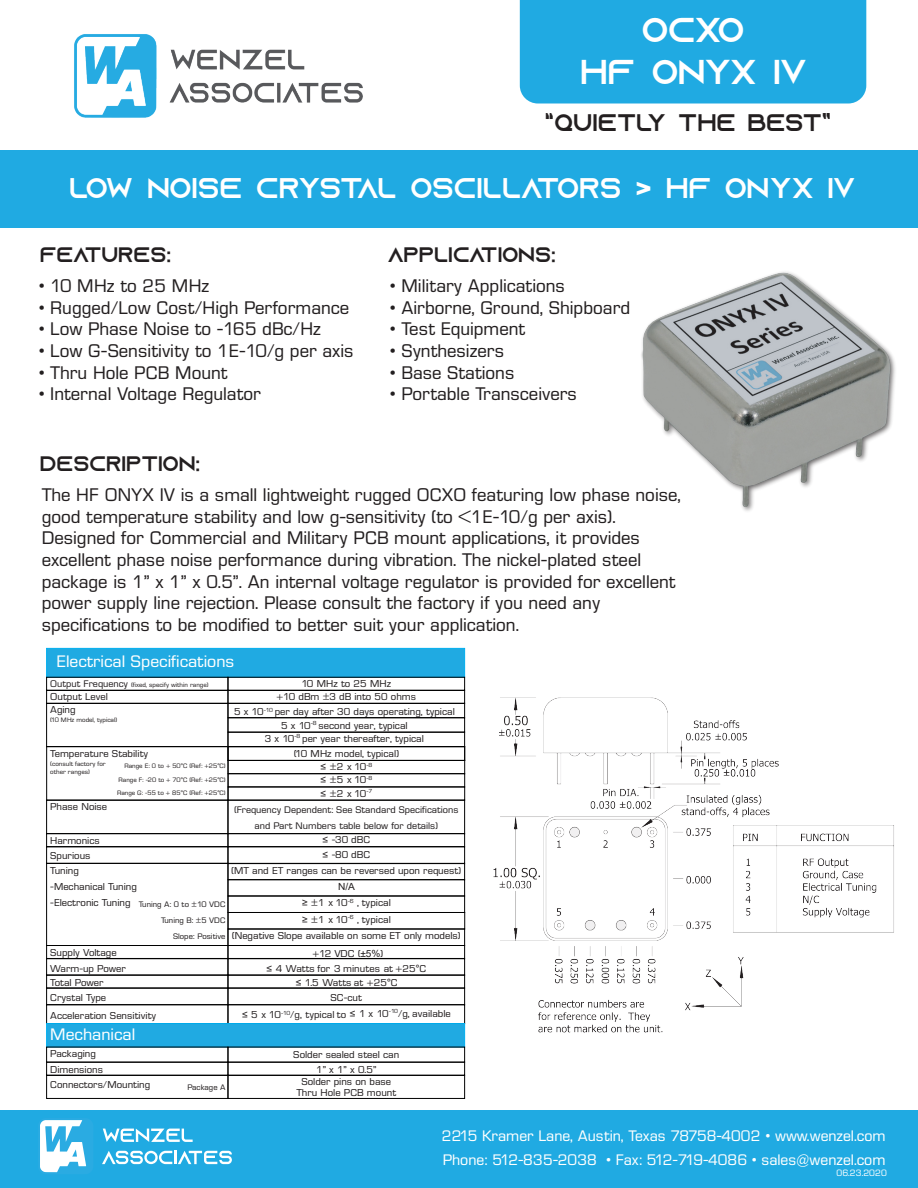
<style>
.page{position:relative;width:918px;height:1188px;background:#fff}
.page>*{position:absolute;margin:0;border:0;box-sizing:border-box;transform-origin:0 0}
.t1{font:34.5px/41.4px "Azonix";color:#fff;text-align:center}
.t2{font:28.5px "Azonix";color:#fff}
.t3{font:24px "Azonix";color:#231f20}
.t4{font:21px "Azonix";color:#231f20}
.t5{font:18px/21.6px "Eurostile BQ";color:#231f20}
.t6{font:16.35px "Eurostile BQ";color:#fff}
.t7{font:15px/24px "Eurostile BQ";color:#fff}
.t8{font:9.75px/16.4px "Eurostile BQ";color:#231f20}
.t9{font:9.75px "Arial";color:#231f20}
.t10{font:9.45px/15.6px "Eurostile BQ";color:#231f20;text-align:center}
.t11{font:9px "Eurostile BQ";color:#fff}
.t12{font:7.8px/15.6px "Eurostile BQ";color:#231f20;text-align:right}
.t13{font:6.3px/13.8px "Eurostile BQ";color:#231f20;text-align:right}
.s1{font-size:9.45px}
.s2{font-family:"Arial"}
</style>
<div class="page">
<img style="left:74px;top:34px;width:289px;height:84px">
<div style="left:0;top:150px;width:918px;height:78px;background:#20aae2"></div>
<div style="left:520px;top:0;width:346px;height:104px;background:#20aae2"></div>
<img style="left:493px;top:697px;width:401px;height:336px">
<img style="left:641px;top:272px;width:255px;height:239px">
<div style="left:0;top:1110px;width:918px;height:78px;background:#20aae2"></div>
<svg style="left:103px;top:1129px;width:90px;height:13px"></svg>
<svg style="left:102px;top:1151px;width:130px;height:13px"></svg>
<svg style="left:40px;top:1120px;width:47px;height:53px"></svg>
<div style="left:46px;top:648px;width:419px;height:29px;background:#20aae2;border:1px solid #00aeef"></div>
<div style="left:46px;top:800px;width:182px;height:34px;border:1px solid #000"></div>
<div style="left:228px;top:800px;width:237px;height:34px;border:1px solid #000"></div>
<div style="left:46px;top:863px;width:182px;height:83px;border:1px solid #000"></div>
<div style="left:46px;top:988px;width:182px;height:17px;border:1px solid #000"></div>
<div style="left:228px;top:988px;width:237px;height:17px;border:1px solid #000"></div>
<div style="left:46px;top:945px;width:182px;height:14px;border:1px solid #000"></div>
<div style="left:228px;top:945px;width:237px;height:14px;border:1px solid #000"></div>
<div style="left:46px;top:975px;width:182px;height:13px;border:1px solid #000"></div>
<div style="left:228px;top:975px;width:237px;height:13px;border:1px solid #000"></div>
<div style="left:46px;top:847px;width:182px;height:17px;border:1px solid #000"></div>
<div style="left:228px;top:863px;width:237px;height:17px;border:1px solid #000"></div>
<div style="left:228px;top:912px;width:237px;height:17px;border:1px solid #000"></div>
<div style="left:228px;top:929px;width:237px;height:17px;border:1px solid #000"></div>
<div style="left:46px;top:833px;width:182px;height:14px;border:1px solid #000"></div>
<div style="left:228px;top:833px;width:237px;height:14px;border:1px solid #000"></div>
<div style="left:46px;top:703px;width:182px;height:44px;border:1px solid #000"></div>
<div style="left:46px;top:690px;width:182px;height:14px;border:1px solid #000"></div>
<div style="left:228px;top:690px;width:237px;height:14px;border:1px solid #000"></div>
<div style="left:46px;top:677px;width:182px;height:13px;border:1px solid #000"></div>
<div style="left:228px;top:677px;width:237px;height:13px;border:1px solid #000"></div>
<div style="left:46px;top:746px;width:182px;height:54px;border:1px solid #000"></div>
<div style="left:228px;top:760px;width:237px;height:14px;border:1px solid #000"></div>
<div style="left:228px;top:773px;width:237px;height:14px;border:1px solid #000"></div>
<div style="left:228px;top:703px;width:237px;height:15px;border:1px solid #000"></div>
<div style="left:228px;top:732px;width:237px;height:15px;border:1px solid #000"></div>
<div style="left:46px;top:1023px;width:419px;height:24px;background:#20aae2;border:1px solid #00aeef"></div>
<div style="left:46px;top:1075px;width:182px;height:24px;border:1px solid #000"></div>
<div style="left:228px;top:1075px;width:237px;height:24px;border:1px solid #000"></div>
<div style="left:46px;top:1062px;width:182px;height:13px;border:1px solid #000"></div>
<div style="left:228px;top:1062px;width:237px;height:13px;border:1px solid #000"></div>
<h1 class="t1" style="left:580px;top:13px;width:228px">OCXO<br>HF ONYX IV</h1>
<h3 class="t3" style="left:545px;top:113px;width:288px">“QUIETLY THE BEST”</h3>
<h2 class="t2" style="left:69px;top:177px;width:787px">LOW NOISE CRYSTAL OSCILLATORS &gt; HF ONYX IV</h2>
<p class="t4" style="left:40px;top:246px;width:133px">FEATURES:</p>
<p class="t5" style="left:39px;top:277px;width:172px">• 10 MHz to 25 MHz</p>
<p class="t5" style="left:39px;top:299px;width:312px">• Rugged/Low Cost/High Performance</p>
<p class="t5" style="left:39px;top:320px;width:284px">• Low Phase Noise to -165 dBc/Hz</p>
<p class="t5" style="left:39px;top:342px;width:317px">• Low G-Sensitivity to 1E-10/g per axis</p>
<p class="t5" style="left:39px;top:363px;width:191px">• Thru Hole PCB Mount</p>
<p class="t5" style="left:39px;top:385px;width:224px">• Internal Voltage Regulator</p>
<p class="t4" style="left:388px;top:246px;width:169px">APPLICATIONS:</p>
<p class="t5" style="left:390px;top:277px;width:177px">• Military Applications</p>
<p class="t5" style="left:390px;top:299px;width:242px">• Airborne, Ground, Shipboard</p>
<p class="t5" style="left:390px;top:320px;width:137px">• Test Equipment</p>
<p class="t5" style="left:390px;top:342px;width:116px">• Synthesizers</p>
<p class="t5" style="left:390px;top:363px;width:126px">• Base Stations</p>
<p class="t5" style="left:390px;top:385px;width:189px">• Portable Transceivers</p>
<p class="t4" style="left:40px;top:455px;width:162px">DESCRIPTION:</p>
<p class="t5" style="left:42px;top:486px;width:641px">The HF ONYX IV is a small lightweight rugged OCXO featuring low phase noise, good temperature stability and low g-sensitivity (to &lt;1E-10/g per axis).<br>Designed for Commercial and Military PCB mount applications, it provides excellent phase noise performance during vibration. The nickel-plated steel package is 1” x 1” x 0.5”. An internal voltage regulator is provided for excellent power supply line rejection. Please consult the factory if you need any specifications to be modified to better suit your application.</p>
<p class="t6" style="left:57px;top:655px;width:179px">Electrical Specifications</p>
<p class="t13" style="left:50px;top:678px;width:160px"><span class="s1">Output Frequency</span> (fixed, specify within range)</p>
<p class="t8" style="left:301px;top:677px;width:91px">10 MHz to 25 MHz</p>
<p class="t8" style="left:50px;top:692px;width:59px;line-height:12.8px">Output Level<br>Aging</p>
<p class="t8" style="left:276px;top:690px;width:141px">+10 dBm ±3 dB into 50 ohms</p>
<p class="t8" style="left:234px;top:706px;width:222px;line-height:13.2px;text-align:center">5 x 10<sup>-10</sup> per day after 30 days operating, typical<br>5 x 10<sup>-8</sup> second year, typical<br>3 x 10<sup>-8</sup> per year thereafter, typical</p>
<p class="t13" style="left:50px;top:714px;width:69px">(10 MHz model, typical)</p>
<p class="t8" style="left:50px;top:746px;width:99px">Temperature Stability</p>
<p class="t13" style="left:50px;top:761px;width:57px;line-height:7.8px;text-align:left">(consult factory for other ranges)</p>
<p class="t13" style="left:119px;top:760px;width:109px">Range E: 0 to + 50°C (Ref: +25°C)<br>Range F: -20 to + 70°C (Ref: +25°C)</p>
<p class="t13" style="left:117px;top:786px;width:110px">Range G: -55 to + 85°C (Ref: +25°C)</p>
<p class="t8" style="left:294px;top:746px;width:107px">(10 MHz model, typical)</p>
<p class="t8" style="left:321px;top:774px;width:53px;line-height:13.4px"><span class="s2">≤</span> ±5 x 10<sup>-8 </sup><span class="s2">≤</span> ±2 x 10<sup>-7</sup></p>
<p class="t8" style="left:321px;top:760px;width:53px"><span class="s2">≤</span> ±2 x 10<sup>-8</sup></p>
<p class="t8" style="left:50px;top:800px;width:58px">Phase Noise</p>
<p class="t8" style="left:50px;top:834px;width:51px;line-height:15px">Harmonics<br>Spurious</p>
<p class="t10" style="left:234px;top:803px;width:226px">(Frequency Dependent: See Standard Specifications and Part Numbers table below for details)</p>
<p class="t8" style="left:322px;top:833px;width:49px"><span class="s2">≤</span> -30 dBC</p>
<p class="t8" style="left:322px;top:848px;width:49px"><span class="s2">≤</span> -80 dBC</p>
<p class="t8" style="left:50px;top:863px;width:30px">Tuning</p>
<p class="t8" style="left:231px;top:863px;width:232px">(MT and ET ranges can be reversed upon request)</p>
<p class="t9" style="left:338px;top:883px;width:18px">N/A</p>
<p class="t8" style="left:232px;top:896px;width:230px;text-align:center"><span class="s2">≥</span> ±1 x 10<sup>-6</sup> , typical<br><span class="s2">≥</span> ±1 x 10<sup>-6</sup> , typical<br>(Negative Slope available on some ET only models)</p>
<p class="t8" style="left:50px;top:879px;width:88px">-Mechanical Tuning -Electronic Tuning</p>
<p class="t12" style="left:139px;top:897px;width:88px">Tuning A: 0 to ±10 VDC</p>
<p class="t12" style="left:161px;top:914px;width:66px">Tuning B: ±5 VDC<br>Slope: Positive</p>
<p class="t8" style="left:50px;top:945px;width:68px">Supply Voltage</p>
<p class="t8" style="left:313px;top:946px;width:72px">+12 VDC (<span class="s2">±5%</span>)</p>
<p class="t8" style="left:50px;top:962px;width:77px">Warm-up Power</p>
<p class="t8" style="left:266px;top:961px;width:161px"><span class="s2">≤</span> 4 Watts for 3 minutes at +25°C</p>
<p class="t8" style="left:50px;top:976px;width:55px">Total Power</p>
<p class="t8" style="left:296px;top:976px;width:103px;line-height:15.1px;text-align:center"><span class="s2">≤</span> 1.5 Watts at +25°C<br>SC-cut</p>
<p class="t8" style="left:242px;top:1007px;width:210px"><span class="s2">≤</span> 5 x 10<sup>-10</sup>/g, typical to <span class="s2">≤</span> 1 x 10<sup>-10</sup>/g, available</p>
<p class="t8" style="left:50px;top:991px;width:107px;line-height:17.1px">Crystal Type<br>Acceleration Sensitivity</p>
<p class="t6" style="left:50px;top:1028px;width:87px">Mechanical</p>
<p class="t8" style="left:50px;top:1046px;width:47px">Packaging</p>
<p class="t8" style="left:293px;top:1048px;width:107px">Solder sealed steel can</p>
<p class="t8" style="left:50px;top:1063px;width:54px">Dimensions</p>
<p class="t8" style="left:301px;top:1064px;width:91px;line-height:12.3px;text-align:center">1” x 1” x 0.5”<br>Solder pins on base</p>
<p class="t8" style="left:296px;top:1086px;width:101px">Thru Hole PCB mount</p>
<p class="t8" style="left:50px;top:1078px;width:101px">Connectors/Mounting</p>
<p class="t12" style="left:187px;top:1081px;width:40px">Package A</p>
<p class="t7" style="left:442px;top:1125px;width:445px">2215 Kramer Lane, Austin, Texas 78758-4002 • www.wenzel.com<br>Phone: 512-835-2038 • Fax: 512-719-4086 • sales@wenzel.com</p>
<p class="t11" style="left:837px;top:1169px;width:52px">06.23.2020</p>
</div>
